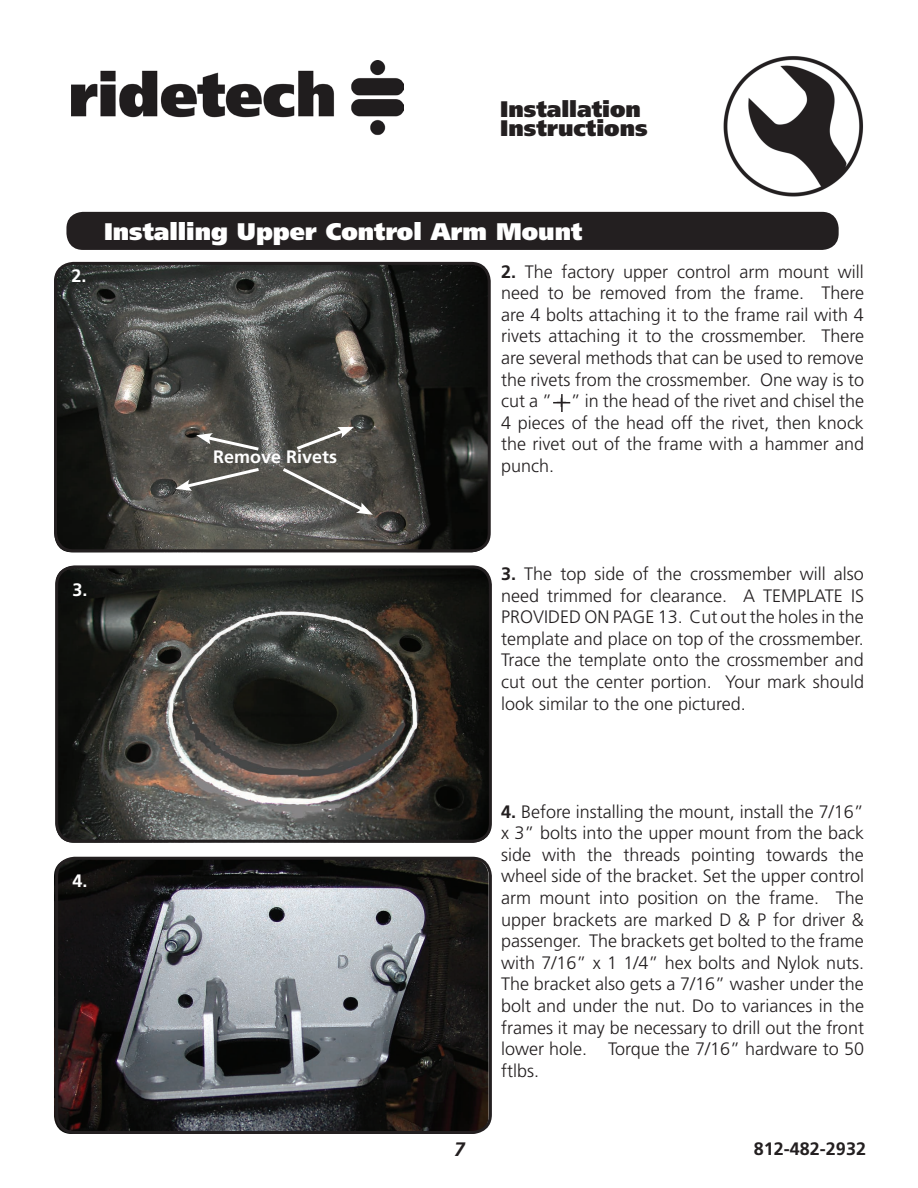
<style>
.page{position:relative;width:918px;height:1188px;background:#fff}
.page>*{position:absolute;margin:0;border:0;box-sizing:border-box;transform-origin:0 0}
.t1{font:900 24px "Frutiger";color:#fff}
.t2{font:900 22.5px/19.5px "Frutiger";color:#231f20}
.t3{font:italic 700 19.5px "Frutiger";color:#231f20}
.t4{font:300 18px/21.6px "Frutiger";color:#231f20;text-align:justify}
.t5{font:700 18px "Frutiger";color:#fff}
.t6{font:700 18px "Frutiger";color:#231f20}
.s1{font-weight:700}
</style>
<div class="page">
<img style="left:723px;top:56px;width:140px;height:141px">
<img style="left:72px;top:61px;width:331px;height:75px">
<div style="left:66px;top:212px;width:773px;height:38px;background:#231f20;border-radius:17px"></div>
<img style="left:55px;top:264px;width:434px;height:288px;border-radius:17px">
<img style="left:56px;top:566px;width:435px;height:277px;border-radius:18px">
<img style="left:54px;top:858px;width:435px;height:276px;border-radius:18px">
<div style="left:54px;top:262px;width:437px;height:290px;border:3px solid #231f20;border-radius:18px"></div>
<div style="left:55px;top:857px;width:437px;height:277px;border:3px solid #231f20;border-radius:18px"></div>
<svg style="left:293px;top:427px;width:61px;height:25px;background:#676660"></svg>
<svg style="left:196px;top:433px;width:66px;height:20px"></svg>
<svg style="left:280px;top:465px;width:93px;height:50px;background:#62605c"></svg>
<svg style="left:175px;top:466px;width:87px;height:25px;background:#686762"></svg>
<svg style="left:553px;top:394px;width:17px;height:18px"></svg>
<div style="left:55px;top:565px;width:437px;height:278px;border:3px solid #231f20;border-radius:18px"></div>
<p class="t2" style="left:500px;top:101px;width:149px">Installation<br>Instructions</p>
<p class="t5" style="left:71px;top:269px;width:17px">2.</p>
<h1 class="t1" style="left:104px;top:222px;width:480px">Installing Upper Control Arm Mount</h1>
<p class="t4" style="left:501px;top:262px;width:365px"><span class="s1">2.</span> The factory upper control arm mount will need to be removed from the frame. There are 4 bolts attaching it to the frame rail with 4 rivets attaching it to the crossmember. There are several methods that can be used to remove the rivets from the crossmember. One way is to cut a ” + ” in the head of the rivet and chisel the 4 pieces of the head off the rivet, then knock the rivet out of the frame with a hammer and punch.</p>
<p class="t5" style="left:213px;top:449px;width:126px">Remove Rivets</p>
<p class="t5" style="left:73px;top:582px;width:17px">3.</p>
<p class="t4" style="left:501px;top:564px;width:364px"><span class="s1">3.</span> The top side of the crossmember will also need trimmed for clearance. A TEMPLATE IS PROVIDED ON PAGE 13. Cut out the holes in the template and place on top of the crossmember.<br>Trace the template onto the crossmember and cut out the center portion. Your mark should look similar to the one pictured.</p>
<p class="t5" style="left:73px;top:873px;width:17px">4.</p>
<p class="t4" style="left:501px;top:802px;width:365px"><span class="s1">4.</span> Before installing the mount, install the 7/16” x 3” bolts into the upper mount from the back side with the threads pointing towards the wheel side of the bracket. Set the upper control arm mount into position on the frame. The upper brackets are marked D &amp; P for driver &amp; passenger. The brackets get bolted to the frame with 7/16” x 1 1/4” hex bolts and Nylok nuts.<br>The bracket also gets a 7/16” washer under the bolt and under the nut. Do to variances in the frames it may be necessary to drill out the front lower hole. Torque the 7/16” hardware to 50 ftlbs.</p>
<p class="t3" style="left:454px;top:1142px;width:12px">7</p>
<p class="t6" style="left:754px;top:1142px;width:114px">812-482-2932</p>
</div>
